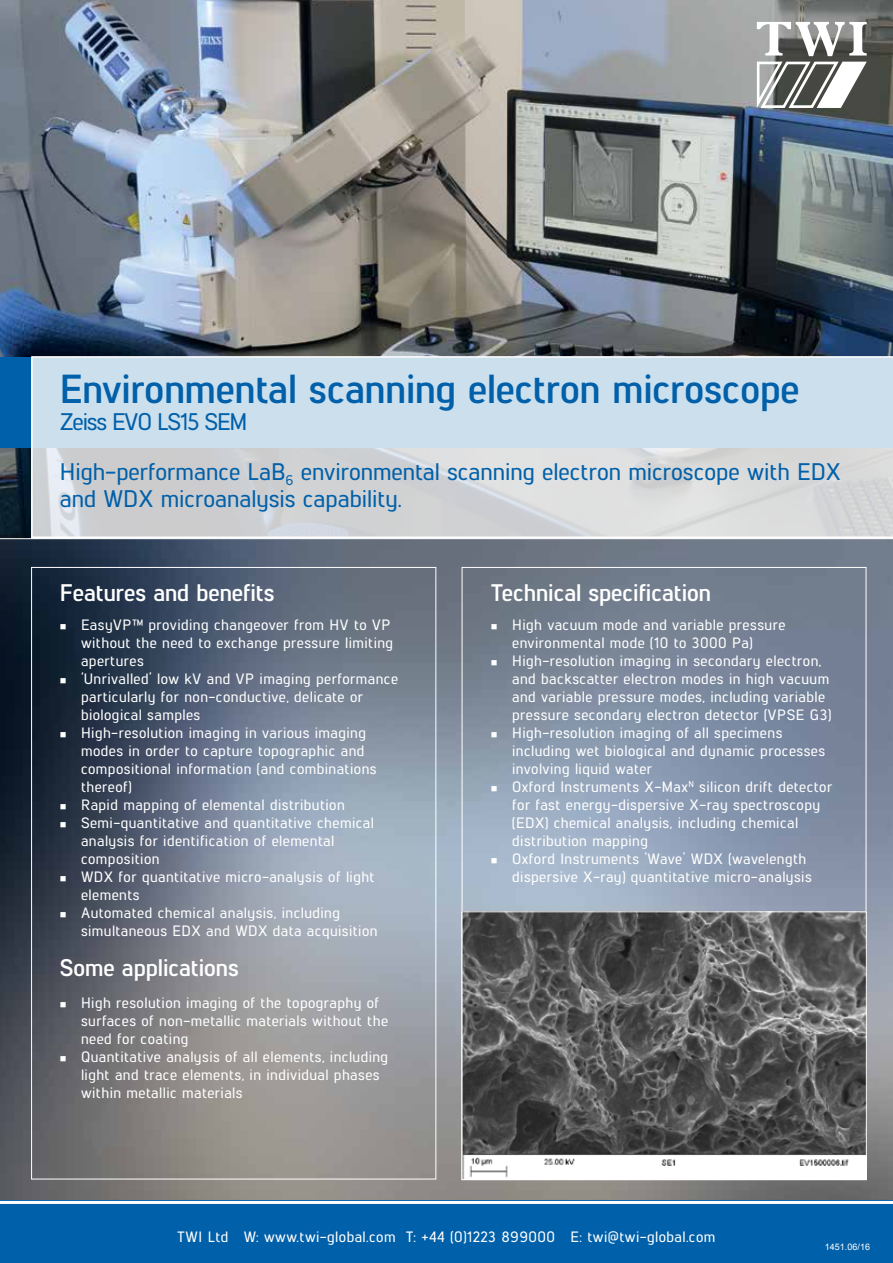
<style>
.page{position:relative;width:893px;height:1263px;background:#fff}
.page>*{position:absolute;margin:0;border:0;box-sizing:border-box;transform-origin:0 0}
.t1{font:700 40.5px "Lintel";color:#0060a9}
.t2{font:500 24px/50.4px "Lintel";color:#0060a9}
.t3{font:700 24px "Lintel";color:#fff}
.t4{font:500 15px/18px "Lintel";letter-spacing:.03em;color:#fff}
.t5{font:9px "Arial";letter-spacing:-.005em;color:#fff}
</style>
<div class="page">
<img style="left:0;top:539px;width:893px;height:662px">
<div style="left:0;top:1201px;width:893px;height:62px;background:#0060a9"></div>
<hr style="left:0;top:1201px;width:893px;height:3px;background:#fff">
<img style="left:0;top:0;width:893px;height:539px">
<div style="left:0;top:357px;width:893px;height:91px;background:#0060a9"></div>
<svg style="left:756px;top:22px;width:113px;height:90px"></svg>
<svg style="left:31px;top:356px;width:862px;height:182px;background:#d1dbe2"></svg>
<img style="left:464px;top:913px;width:401px;height:265px">
<div style="left:462px;top:911px;width:405px;height:269px;border:1px solid #fff"></div>
<svg style="left:61px;top:624px;width:5px;height:5px"></svg>
<svg style="left:61px;top:678px;width:5px;height:5px"></svg>
<svg style="left:61px;top:732px;width:5px;height:5px"></svg>
<svg style="left:61px;top:804px;width:5px;height:5px"></svg>
<svg style="left:61px;top:822px;width:5px;height:5px"></svg>
<svg style="left:61px;top:876px;width:5px;height:5px"></svg>
<svg style="left:61px;top:912px;width:5px;height:5px"></svg>
<svg style="left:61px;top:1002px;width:5px;height:5px"></svg>
<svg style="left:61px;top:1056px;width:5px;height:5px"></svg>
<svg style="left:492px;top:624px;width:5px;height:5px"></svg>
<svg style="left:492px;top:660px;width:5px;height:5px"></svg>
<svg style="left:492px;top:732px;width:5px;height:5px"></svg>
<svg style="left:492px;top:786px;width:5px;height:5px"></svg>
<svg style="left:492px;top:858px;width:5px;height:5px"></svg>
<h1 class="t1" style="left:60px;top:360px;width:741px">Environmental scanning electron microscope</h1>
<h2 class="t2" style="left:60px;top:395px;width:783px">Zeiss EVO LS15 SEM<br>High-performance LaB<sub>6</sub> environmental scanning electron microscope with EDX</h2>
<h2 class="t2" style="left:60px;top:472px;width:343px">and WDX microanalysis capability.</h2>
<h2 class="t3" style="left:60px;top:575px;width:216px">Features and benefits</h2>
<p class="t4" style="left:81px;top:615px;width:319px">EasyVP™ providing changeover from HV to VP without the need to exchange pressure limiting apertures<br>‘Unrivalled’ low kV and VP imaging performance particularly for non-conductive, delicate or biological samples<br>High-resolution imaging in various imaging modes in order to capture topographic and compositional information (and combinations thereof)<br>Rapid mapping of elemental distribution Semi-quantitative and quantitative chemical analysis for identification of elemental composition<br>WDX for quantitative micro-analysis of light elements<br>Automated chemical analysis, including simultaneous EDX and WDX data acquisition</p>
<h2 class="t3" style="left:60px;top:950px;width:181px">Some applications</h2>
<p class="t4" style="left:81px;top:993px;width:309px">High resolution imaging of the topography of surfaces of non-metallic materials without the need for coating<br>Quantitative analysis of all elements, including light and trace elements, in individual phases within metallic materials</p>
<h2 class="t3" style="left:491px;top:575px;width:222px">Technical specification</h2>
<p class="t4" style="left:512px;top:615px;width:322px">High vacuum mode and variable pressure environmental mode (10 to 3000 Pa)<br>High-resolution imaging in secondary electron, and backscatter electron modes in high vacuum and variable pressure modes, including variable pressure secondary electron detector (VPSE G3)<br>High-resolution imaging of all specimens including wet biological and dynamic processes involving liquid water<br>Oxford Instruments X-Max<sup>N</sup> silicon drift detector for fast energy-dispersive X-ray spectroscopy (EDX) chemical analysis, including chemical distribution mapping<br>Oxford Instruments ‘Wave’ WDX (wavelength dispersive X-ray) quantitative micro-analysis</p>
<p class="t4" style="left:177px;top:1227px;width:540px">TWI Ltd W: www.twi-global.com T: +44 (0)1223 899000 E: twi@twi-global.com</p>
<p class="t5" style="left:825px;top:1241px;width:47px">1451.06/16</p>
</div>
